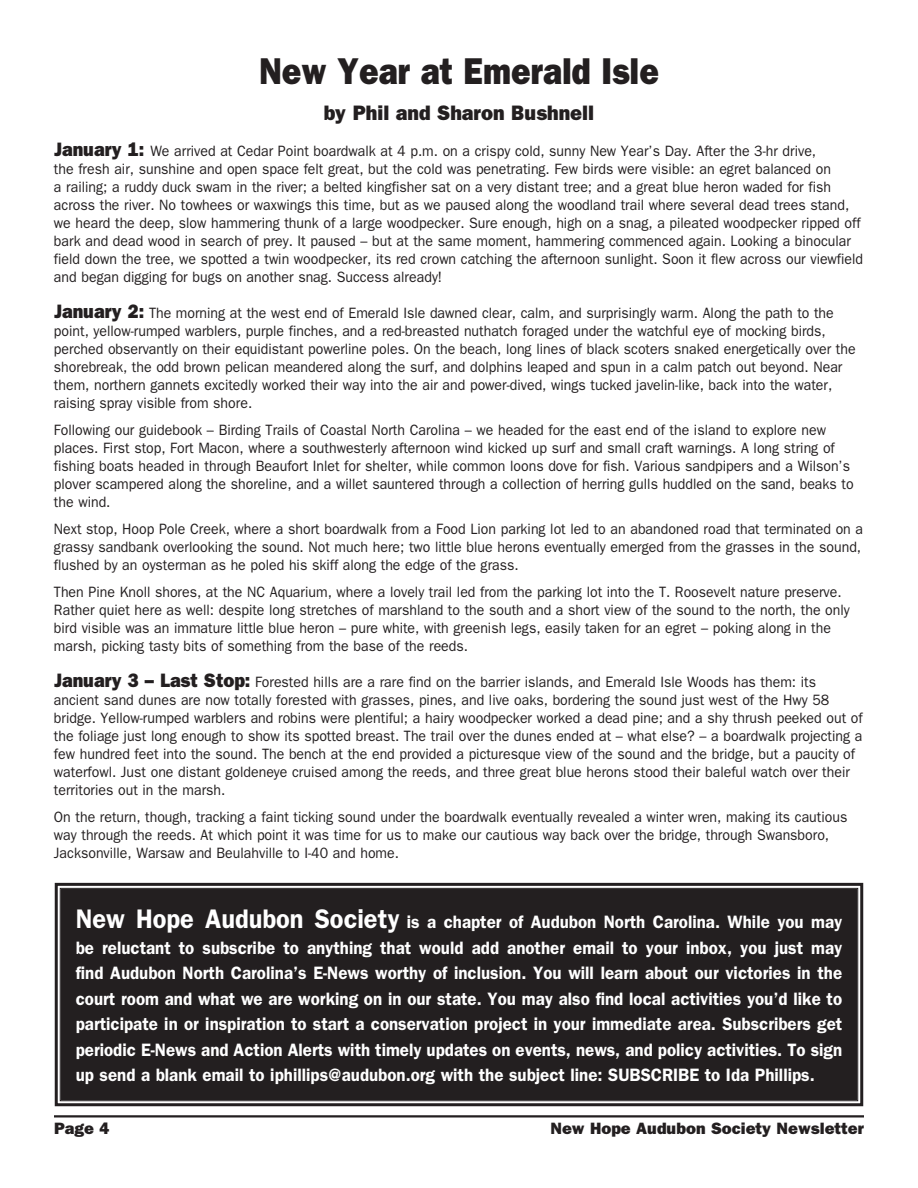
<style>
.page{position:relative;width:918px;height:1188px;background:#fff}
.page>*{position:absolute;margin:0;border:0;box-sizing:border-box;transform-origin:0 0}
.t1{font:800 37.5px "Franklin Gothic";color:#231f20;scale:.87 1}
.t2{font:800 21px "Franklin Gothic";color:#231f20;scale:.95 1}
.t3{font:600 18px/25.5px "Franklin Gothic";color:#fff;text-align:justify;scale:.94 1}
.t4{font:800 16.5px "Franklin Gothic";color:#231f20}
.t5{font:15px/18px "Franklin Gothic";color:#231f20;scale:.94 1}
.s1{font-weight:800;font-size:19.5px}
.s2{font-size:27px}
</style>
<div class="page">
<hr style="left:54px;top:1115px;width:810px;height:3px;background:#231f20">
<div style="left:54px;top:882px;width:810px;height:225px;background:#231f20"></div>
<div style="left:60px;top:888px;width:798px;height:213px;border:1px solid #231f20"></div>
<h1 class="t1" style="left:259px;top:49px;width:461px">New Year at Emerald Isle</h1>
<h2 class="t2" style="left:324px;top:101px;width:286px">by Phil and Sharon Bushnell</h2>
<p class="t5" style="left:54px;top:142px;width:862px"><span class="s1">January 1:</span> We arrived at Cedar Point boardwalk at 4 p.m. on a crispy cold, sunny New Year’s Day. After the 3-hr drive,<br>the fresh air, sunshine and open space felt great, but the cold was penetrating. Few birds were visible: an egret balanced on<br>a railing; a ruddy duck swam in the river; a belted kingfisher sat on a very distant tree; and a great blue heron waded for fish across the river. No towhees or waxwings this time, but as we paused along the woodland trail where several dead trees stand, we heard the deep, slow hammering thunk of a large woodpecker. Sure enough, high on a snag, a pileated woodpecker ripped off bark and dead wood in search of prey. It paused – but at the same moment, hammering commenced again. Looking a binocular field down the tree, we spotted a twin woodpecker, its red crown catching the afternoon sunlight. Soon it flew across our viewfield and began digging for bugs on another snag. Success already!</p>
<p class="t5" style="left:54px;top:304px;width:854px"><span class="s1">January 2:</span> The morning at the west end of Emerald Isle dawned clear, calm, and surprisingly warm. Along the path to the point, yellow-rumped warblers, purple finches, and a red-breasted nuthatch foraged under the watchful eye of mocking birds, perched observantly on their equidistant powerline poles. On the beach, long lines of black scoters snaked energetically over the shorebreak, the odd brown pelican meandered along the surf, and dolphins leaped and spun in a calm patch out beyond. Near them, northern gannets excitedly worked their way into the air and power-dived, wings tucked javelin-like, back into the water, raising spray visible from shore.</p>
<p class="t5" style="left:54px;top:421px;width:852px">Following our guidebook – Birding Trails of Coastal North Carolina – we headed for the east end of the island to explore new places. First stop, Fort Macon, where a southwesterly afternoon wind kicked up surf and small craft warnings. A long string of fishing boats headed in through Beaufort Inlet for shelter, while common loons dove for fish. Various sandpipers and a Wilson’s plover scampered along the shoreline, and a willet sauntered through a collection of herring gulls huddled on the sand, beaks to the wind.</p>
<p class="t5" style="left:54px;top:520px;width:862px">Next stop, Hoop Pole Creek, where a short boardwalk from a Food Lion parking lot led to an abandoned road that terminated on a grassy sandbank overlooking the sound. Not much here; two little blue herons eventually emerged from the grasses in the sound, flushed by an oysterman as he poled his skiff along the edge of the grass.</p>
<p class="t5" style="left:54px;top:583px;width:848px">Then Pine Knoll shores, at the NC Aquarium, where a lovely trail led from the parking lot into the T. Roosevelt nature preserve.<br>Rather quiet here as well: despite long stretches of marshland to the south and a short view of the sound to the north, the only bird visible was an immature little blue heron – pure white, with greenish legs, easily taken for an egret – poking along in the marsh, picking tasty bits of something from the base of the reeds.</p>
<p class="t5" style="left:54px;top:673px;width:862px"><span class="s1">January 3 – Last Stop:</span> Forested hills are a rare find on the barrier islands, and Emerald Isle Woods has them: its ancient sand dunes are now totally forested with grasses, pines, and live oaks, bordering the sound just west of the Hwy 58 bridge. Yellow-rumped warblers and robins were plentiful; a hairy woodpecker worked a dead pine; and a shy thrush peeked out of the foliage just long enough to show its spotted breast. The trail over the dunes ended at – what else? – a boardwalk projecting a few hundred feet into the sound. The bench at the end provided a picturesque view of the sound and the bridge, but a paucity of waterfowl. Just one distant goldeneye cruised among the reeds, and three great blue herons stood their baleful watch over their territories out in the marsh.</p>
<p class="t5" style="left:54px;top:808px;width:846px">On the return, though, tracking a faint ticking sound under the boardwalk eventually revealed a winter wren, making its cautious way through the reeds. At which point it was time for us to make our cautious way back over the bridge, through Swansboro,<br>Jacksonville, Warsaw and Beulahville to I-40 and home.</p>
<p class="t3" style="left:76px;top:909px;width:817px"><span class="s2">New Hope Audubon Society</span> is a chapter of Audubon North Carolina. While you may be reluctant to subscribe to anything that would add another email to your inbox, you just may find Audubon North Carolina’s E-News worthy of inclusion. You will learn about our victories in the court room and what we are working on in our state. You may also find local activities you’d like to participate in or inspiration to start a conservation project in your immediate area. Subscribers get periodic E-News and Action Alerts with timely updates on events, news, and policy activities. To sign up send a blank email to iphillips@audubon.org with the subject line: SUBSCRIBE to Ida Phillips.</p>
<p class="t4" style="left:54px;top:1119px;width:57px">Page 4</p>
<p class="t4" style="left:551px;top:1119px;width:315px">New Hope Audubon Society Newsletter</p>
</div>
